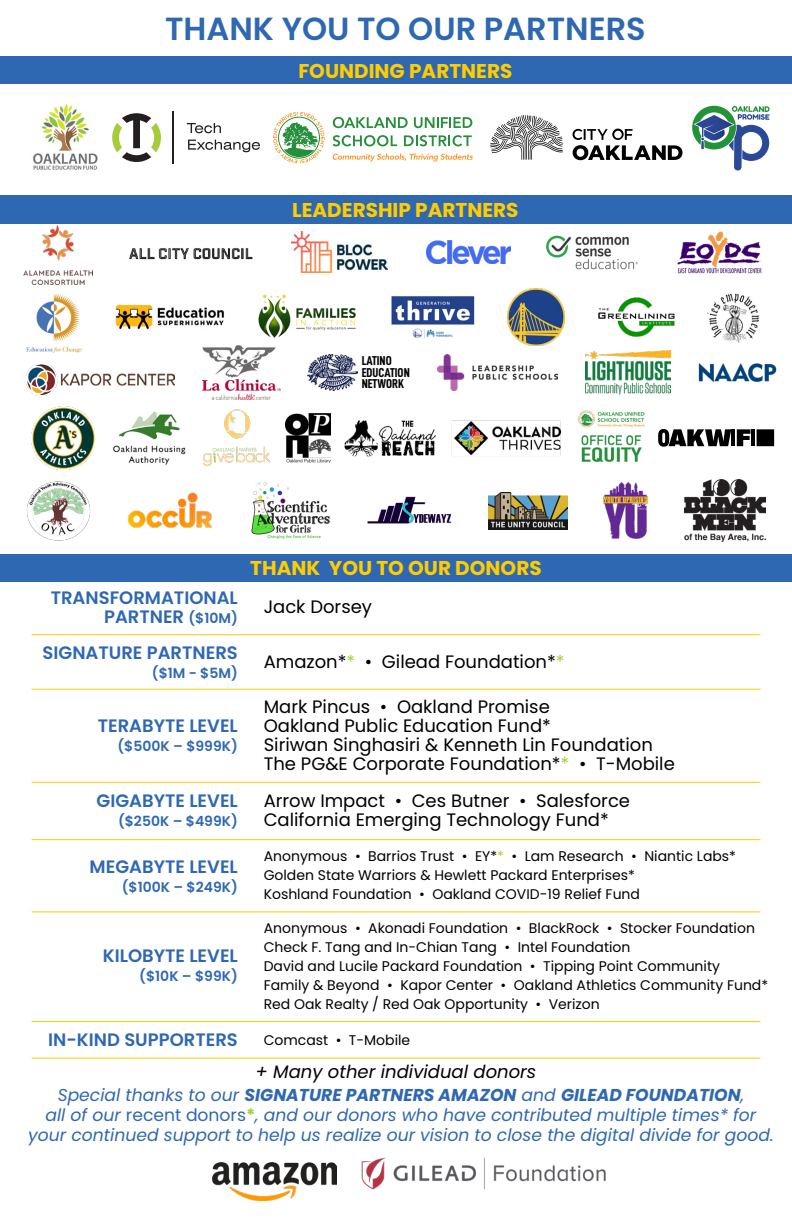
<style>
.page{position:relative;width:792px;height:1224px;background:#fff}
.page>*{position:absolute;margin:0;border:0;box-sizing:border-box;transform-origin:0 0}
.t1{font:600 32px "Poppins";color:#2f68b2}
.t2{font:700 20px "Poppins";color:#fc0}
.t3{font:18px/19px "Poppins";color:#000}
.t4{font:600 18px/19px "Poppins";color:#2f68b2;text-align:right}
.t5{font:italic 18px "Poppins";color:#000}
.t6{font:italic 17.2px/20px "Poppins";color:#2f68b2;text-align:center}
.t7{font:14px/19px "Poppins";color:#000}
.t8{font:600 14px "Poppins";color:#2f68b2}
.t9{font:12.8px/11.2px "D DIN Condensed Bold";color:#000}
.s1{font-size:14px}
.s2{color:#a5cd39}
.s3{font-weight:700}
.s4{font-style:normal}
.s5{font-weight:700;font-style:normal;color:#a5cd39}
</style>
<div class="page">
<img style="left:684px;top:480px;width:81px;height:62px">
<img style="left:488px;top:492px;width:79px;height:37px">
<img style="left:603px;top:482px;width:45px;height:57px">
<img style="left:367px;top:496px;width:85px;height:28px">
<img style="left:251px;top:482px;width:79px;height:57px">
<img style="left:127px;top:492px;width:85px;height:36px">
<img style="left:27px;top:481px;width:63px;height:59px">
<div style="left:757px;top:429px;width:17px;height:17px;background:#000"></div>
<svg style="left:737px;top:429px;width:13px;height:17px"></svg>
<svg style="left:658px;top:429px;width:73px;height:18px"></svg>
<hr style="left:732px;top:429px;width:3px;height:17px;background:#000">
<hr style="left:751px;top:429px;width:4px;height:17px;background:#000">
<img style="left:577px;top:410px;width:67px;height:53px">
<img style="left:345px;top:420px;width:91px;height:36px">
<img style="left:451px;top:420px;width:111px;height:36px">
<img style="left:113px;top:411px;width:73px;height:54px">
<img style="left:203px;top:409px;width:68px;height:57px">
<img style="left:286px;top:413px;width:45px;height:49px">
<img style="left:32px;top:406px;width:63px;height:64px">
<img style="left:585px;top:350px;width:86px;height:44px">
<img style="left:438px;top:354px;width:120px;height:36px">
<img style="left:699px;top:363px;width:78px;height:19px">
<img style="left:26px;top:364px;width:148px;height:31px">
<img style="left:308px;top:354px;width:50px;height:36px">
<img style="left:202px;top:345px;width:78px;height:54px">
<img style="left:129px;top:248px;width:124px;height:12px">
<img style="left:427px;top:240px;width:83px;height:24px">
<img style="left:291px;top:232px;width:96px;height:40px">
<img style="left:24px;top:225px;width:69px;height:59px">
<img style="left:547px;top:223px;width:90px;height:47px">
<img style="left:677px;top:231px;width:85px;height:43px">
<img style="left:708px;top:293px;width:51px;height:49px">
<img style="left:598px;top:297px;width:77px;height:40px">
<img style="left:27px;top:294px;width:55px;height:58px">
<img style="left:115px;top:304px;width:109px;height:26px">
<img style="left:258px;top:294px;width:98px;height:44px">
<img style="left:391px;top:296px;width:84px;height:42px">
<img style="left:508px;top:288px;width:57px;height:57px">
<div style="left:0;top:554px;width:792px;height:28px;background:#2f68b2"></div>
<img style="left:212px;top:1163px;width:125px;height:37px">
<img style="left:361px;top:1157px;width:245px;height:33px">
<div style="left:0;top:195px;width:792px;height:28px;background:#2f68b2"></div>
<div style="left:0;top:56px;width:792px;height:28px;background:#2f68b2"></div>
<svg style="left:333px;top:117px;width:75px;height:11px"></svg>
<svg style="left:414px;top:117px;width:58px;height:11px"></svg>
<svg style="left:333px;top:135px;width:64px;height:11px"></svg>
<svg style="left:404px;top:135px;width:68px;height:11px"></svg>
<svg style="left:273px;top:112px;width:52px;height:51px"></svg>
<svg style="left:332px;top:153px;width:141px;height:9px"></svg>
<svg style="left:490px;top:115px;width:192px;height:45px"></svg>
<svg style="left:692px;top:106px;width:78px;height:65px"></svg>
<svg style="left:187px;top:123px;width:73px;height:29px"></svg>
<svg style="left:112px;top:113px;width:49px;height:49px"></svg>
<hr style="left:172px;top:111px;width:2px;height:53px;background:#231f20">
<hr style="left:32px;top:634px;width:728px;height:1px;background:#fc0">
<hr style="left:32px;top:689px;width:728px;height:1px;background:#fc0">
<hr style="left:32px;top:782px;width:728px;height:1px;background:#fc0">
<hr style="left:32px;top:911px;width:728px;height:1px;background:#fc0">
<hr style="left:32px;top:839px;width:728px;height:1px;background:#fc0">
<hr style="left:32px;top:1021px;width:728px;height:1px;background:#fc0">
<hr style="left:32px;top:1058px;width:728px;height:1px;background:#fc0">
<img style="left:33px;top:104px;width:65px;height:66px">
<h1 class="t1" style="left:165px;top:10px;width:482px">THANK YOU TO OUR PARTNERS</h1>
<h2 class="t2" style="left:298px;top:59px;width:216px">FOUNDING PARTNERS</h2>
<h2 class="t2" style="left:292px;top:198px;width:228px">LEADERSHIP PARTNERS</h2>
<p class="t9" style="left:362px;top:355px;width:50px">LATINO<br>EDUCATION<br>NETWORK</p>
<h2 class="t2" style="left:250px;top:557px;width:293px">THANK YOU TO OUR DONORS</h2>
<p class="t4" style="left:51px;top:588px;width:189px">TRANSFORMATIONAL<br>PARTNER <span class="s1">($10M)</span></p>
<p class="t3" style="left:264px;top:598px;width:110px">Jack Dorsey</p>
<p class="t4" style="left:43px;top:643px;width:197px">SIGNATURE PARTNERS</p>
<p class="t8" style="left:152px;top:665px;width:87px">($1M - $5M)</p>
<p class="t3" style="left:264px;top:653px;width:302px">Amazon*<span class="s2">*</span> • Gilead Foundation*<span class="s2">*</span></p>
<p class="t4" style="left:98px;top:717px;width:142px">TERABYTE LEVEL</p>
<p class="t8" style="left:118px;top:738px;width:122px">($500K – $999K)</p>
<p class="t4" style="left:97px;top:792px;width:143px">GIGABYTE LEVEL</p>
<p class="t8" style="left:118px;top:813px;width:121px">($250K – $499K)</p>
<p class="t4" style="left:90px;top:857px;width:150px">MEGABYTE LEVEL</p>
<p class="t8" style="left:122px;top:879px;width:118px">($100K – $249K)</p>
<p class="t4" style="left:103px;top:947px;width:137px">KILOBYTE LEVEL</p>
<p class="t8" style="left:139px;top:968px;width:100px">($10K – $99K)</p>
<p class="t3" style="left:264px;top:698px;width:413px">Mark Pincus • Oakland Promise<br>Oakland Public Education Fund*<br>Siriwan Singhasiri &amp; Kenneth Lin Foundation The PG&amp;E Corporate Foundation*<span class="s2">*</span> • T-Mobile</p>
<p class="t3" style="left:264px;top:791px;width:368px">Arrow Impact • Ces Butner • Salesforce<br>California Emerging Technology Fund*</p>
<p class="t7" style="left:264px;top:847px;width:474px">Anonymous • Barrios Trust • EY*<span class="s2">*</span> • Lam Research • Niantic Labs*<br>Golden State Warriors &amp; Hewlett Packard Enterprises*<br>Koshland Foundation • Oakland COVID-19 Relief Fund</p>
<p class="t7" style="left:264px;top:919px;width:506px">Anonymous • Akonadi Foundation • BlackRock • Stocker Foundation Check F. Tang and In-Chian Tang • Intel Foundation<br>David and Lucile Packard Foundation • Tipping Point Community Family &amp; Beyond • Kapor Center • Oakland Athletics Community Fund* Red Oak Realty / Red Oak Opportunity • Verizon</p>
<p class="t4" style="left:48px;top:1030px;width:191px">IN-KIND SUPPORTERS</p>
<p class="t7" style="left:264px;top:1030px;width:148px">Comcast • T-Mobile</p>
<p class="t5" style="left:256px;top:1061px;width:282px">+ Many other individual donors</p>
<p class="t6" style="left:28px;top:1086px;width:747px">Special thanks to our <span class="s3">SIGNATURE PARTNERS AMAZON</span> and <span class="s3">GILEAD FOUNDATION</span>,<br>all of our <span class="s4">recent donors</span><span class="s5">*</span>, and our donors who have contributed multiple times* for your continued support to help us realize our vision to close the digital divide for good.</p>
</div>
